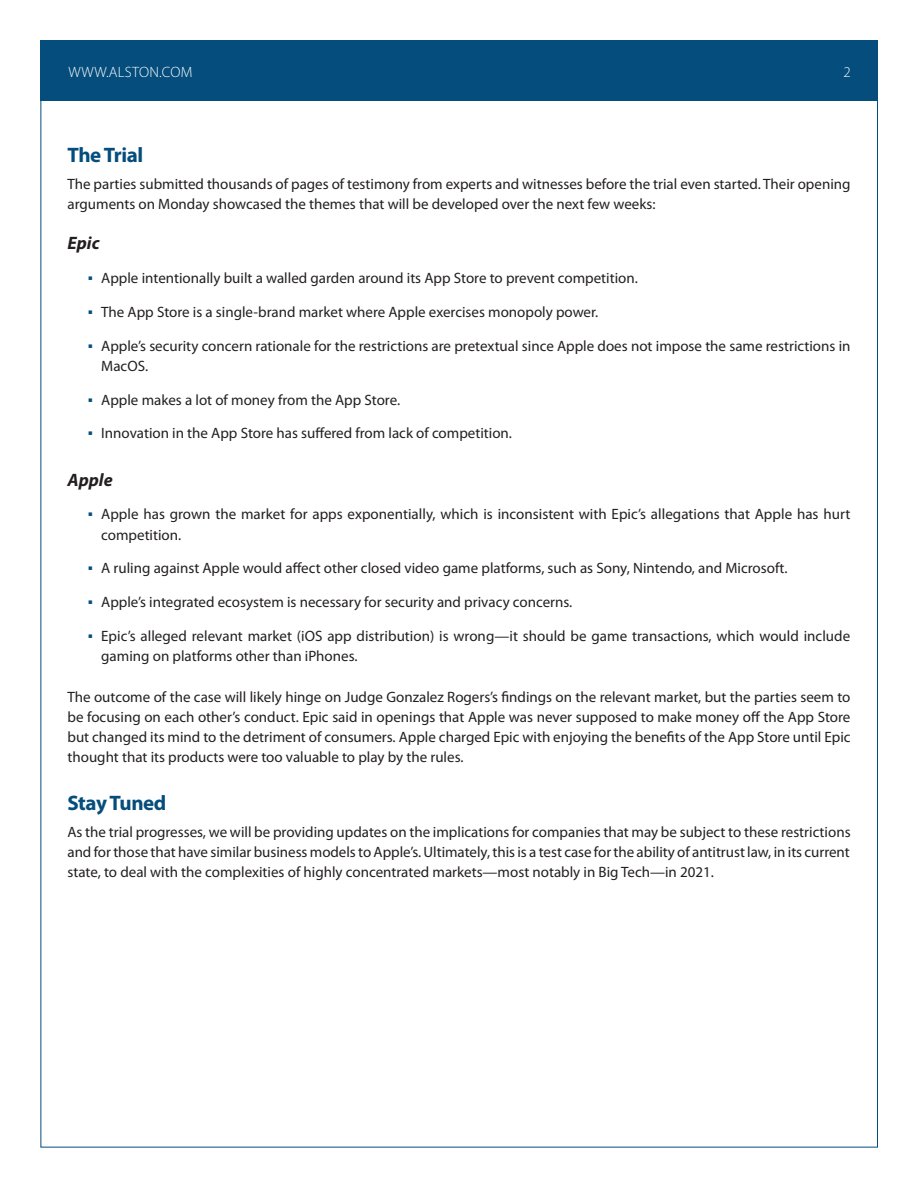
<style>
.page{position:relative;width:918px;height:1188px;background:#fff}
.page>*{position:absolute;margin:0;border:0;box-sizing:border-box;transform-origin:0 0}
.t1{font:700 21px "Myriad Pro";letter-spacing:-.02em;color:#044d7c}
.t2{font:italic 700 18px "Myriad Pro";color:#231f20}
.t3{font:15px/20.2px "Myriad Pro";color:#231f20}
.t4{font:300 15px "Myriad Pro";letter-spacing:.02em;color:#fff}
.s1{font-family:"Calibri";color:#044d7c}
</style>
<div class="page">
<div style="left:40px;top:40px;width:838px;height:61px;background:#044d7c"></div>
<p class="t4" style="left:68px;top:63px;width:126px">WWW.ALSTON.COM</p>
<p class="t4" style="left:843px;top:63px;width:9px">2</p>
<h1 class="t1" style="left:68px;top:141px;width:77px">The Trial</h1>
<p class="t3" style="left:68px;top:173px;width:785px">The parties submitted thousands of pages of testimony from experts and witnesses before the trial even started. Their opening arguments on Monday showcased the themes that will be developed over the next few weeks:</p>
<p class="t2" style="left:68px;top:232px;width:34px">Epic</p>
<p class="t3" style="left:88px;top:268px;width:552px"><span class="s1">▪</span> Apple intentionally built a walled garden around its App Store to prevent competition.</p>
<p class="t3" style="left:88px;top:301px;width:512px"><span class="s1">▪</span> The App Store is a single-brand market where Apple exercises monopoly power.</p>
<p class="t3" style="left:101px;top:335px;width:751px;text-indent:-14px"><span class="s1">▪</span> Apple’s security concern rationale for the restrictions are pretextual since Apple does not impose the same restrictions in<br>MacOS.</p>
<p class="t3" style="left:88px;top:389px;width:314px"><span class="s1">▪</span> Apple makes a lot of money from the App Store.</p>
<p class="t3" style="left:88px;top:423px;width:426px"><span class="s1">▪</span> Innovation in the App Store has suffered from lack of competition.</p>
<p class="t2" style="left:68px;top:468px;width:47px">Apple</p>
<p class="t3" style="left:101px;top:504px;width:751px;text-indent:-14px"><span class="s1">▪</span> Apple has grown the market for apps exponentially, which is inconsistent with Epic’s allegations that Apple has hurt competition.</p>
<p class="t3" style="left:88px;top:558px;width:701px"><span class="s1">▪</span> A ruling against Apple would affect other closed video game platforms, such as Sony, Nintendo, and Microsoft.</p>
<p class="t3" style="left:88px;top:592px;width:486px"><span class="s1">▪</span> Apple’s integrated ecosystem is necessary for security and privacy concerns.</p>
<p class="t3" style="left:101px;top:625px;width:751px;text-indent:-14px"><span class="s1">▪</span> Epic’s alleged relevant market (iOS app distribution) is wrong—it should be game transactions, which would include gaming on platforms other than iPhones.</p>
<p class="t3" style="left:68px;top:686px;width:785px;text-align:justify">The outcome of the case will likely hinge on Judge Gonzalez Rogers’s findings on the relevant market, but the parties seem to be focusing on each other’s conduct. Epic said in openings that Apple was never supposed to make money off the App Store but changed its mind to the detriment of consumers. Apple charged Epic with enjoying the benefits of the App Store until Epic thought that its products were too valuable to play by the rules.</p>
<h1 class="t1" style="left:68px;top:789px;width:100px">Stay Tuned</h1>
<p class="t3" style="left:68px;top:821px;width:785px;text-align:justify">As the trial progresses, we will be providing updates on the implications for companies that may be subject to these restrictions and for those that have similar business models to Apple’s. Ultimately, this is a test case for the ability of antitrust law, in its current state, to deal with the complexities of highly concentrated markets—most notably in Big Tech—in 2021.</p>
</div>
